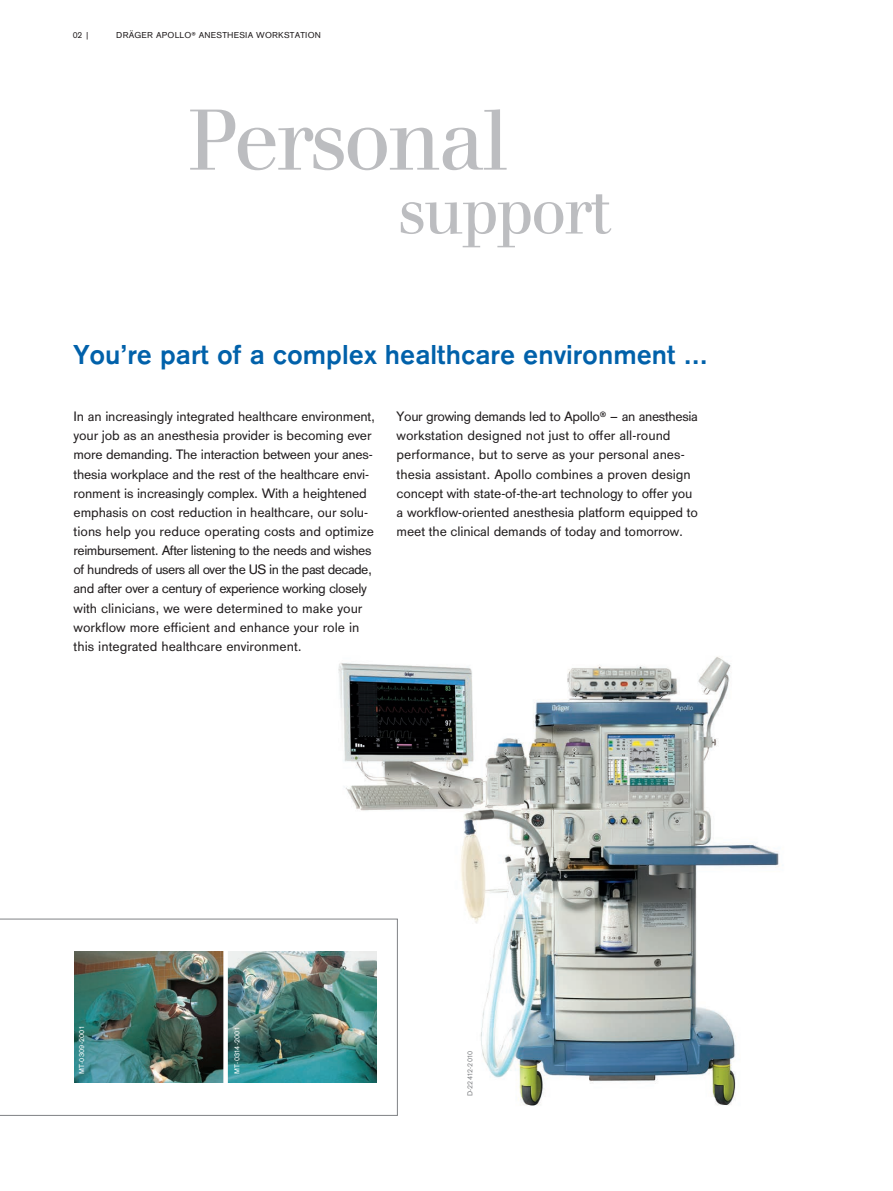
<style>
.page{position:relative;width:893px;height:1191px;background:#fff}
.page>*{position:absolute;margin:0;border:0;box-sizing:border-box;transform-origin:0 0}
.hz_large{font:90px "Draeger Walbaum";letter-spacing:-.025em;color:#bcbdc0}
.hz_large-2{font:67.5px "Draeger Walbaum";letter-spacing:-.025em;color:#bcbdc0}
.Main_heading{font:700 28.5px "Draeger Sans";color:#0161aa}
.Body_text_DraeSansRe{font:14.25px/19.2px "Draeger Sans";letter-spacing:-.01em;color:#231f20}
.Rubrizierung{font:9px "Draeger Sans";letter-spacing:.025em;color:#231f20}
.Pagination{font:9px "Draeger Sans";color:#231f20}
.Image_number_white{font:7.5px "Draeger Sans";letter-spacing:.025em;color:#fff}
.Image_number_white-2{font:7.5px "Draeger Sans";letter-spacing:.025em;color:#808285}
</style>
<div class="page">
<img style="left:308px;top:656px;width:471px;height:460px">
<svg style="left:0;top:918px;width:398px;height:197px"></svg>
<img style="left:74px;top:951px;width:149px;height:131px">
<img style="left:228px;top:951px;width:148px;height:131px">
<div style="left:223px;top:945px;width:5px;height:151px;background:#fff"></div>
<p class="Pagination" style="left:73px;top:29px;width:19px">02 |</p>
<p class="Rubrizierung" style="left:116px;top:29px;width:206px">DRÄGER APOLLO® ANESTHESIA WORKSTATION</p>
<p class="hz_large" style="left:187px;top:82px;width:323px">Personal</p>
<p class="hz_large-2" style="left:399px;top:167px;width:215px">support</p>
<p class="Main_heading" style="left:74px;top:335px;width:636px">You’re part of a complex healthcare environment ...</p>
<p class="Body_text_DraeSansRe" style="left:74px;top:406px;width:303px">In an increasingly integrated healthcare environment, your job as an anesthesia provider is becoming ever more demanding. The interaction between your anes&shy;thesia workplace and the rest of the healthcare envi&shy;ronment is increasingly complex. With a heightened emphasis on cost reduction in healthcare, our solu&shy;tions help you reduce operating costs and optimize reimbursement. After listening to the needs and wishes</p>
<p class="Body_text_DraeSansRe" style="left:74px;top:559px;width:300px">of hundreds of users all over the US in the past decade, and after over a century of experience working closely with clinicians, we were determined to make your workflow more efficient and enhance your role in this integrated healthcare environment.</p>
<p class="Body_text_DraeSansRe" style="left:397px;top:406px;width:303px">Your growing demands led to Apollo® – an anesthesia workstation designed not just to offer all-round</p>
<p class="Body_text_DraeSansRe" style="left:397px;top:444px;width:303px">performance, but to serve as your personal anes&shy;thesia assistant. Apollo combines a proven design concept with state-of-the-art technology to offer you a workflow-oriented anesthesia platform equipped to meet the clinical demands of today and tomorrow.</p>
<p class="Image_number_white" style="left:77px;top:1074px;width:49px;rotate:-90deg">MT-0309-2001</p>
<p class="Image_number_white" style="left:232px;top:1073px;width:48px;rotate:-90deg">MT-0314-2001</p>
<p class="Image_number_white-2" style="left:465px;top:1096px;width:47px;rotate:-90deg">D-22412-2010</p>
</div>
